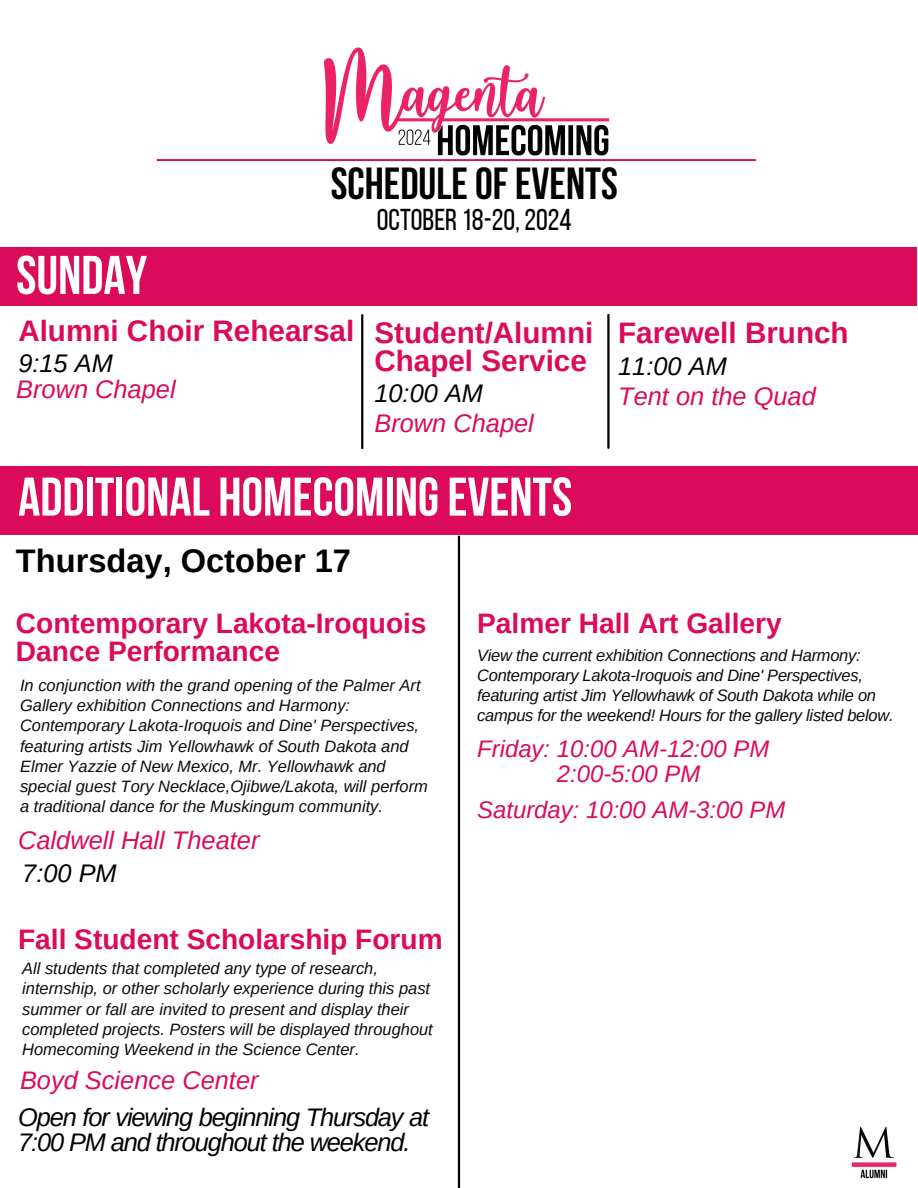
<style>
.page{position:relative;width:918px;height:1188px;background:#fff}
.page>*{position:absolute;margin:0;border:0;box-sizing:border-box;transform-origin:0 0}
.t1{font:700 54.3px "Bebas Neue";color:#fff}
.t2{font:700 44.7px "Bebas Neue";color:#000}
.t3{font:700 32.7px "Arimo";color:#000}
.t4{font:30.15px "Bebas Neue";color:#000}
.t5{font:700 29.7px/27.9px "Arimo";color:#db0a5b}
.t6{font:700 28.2px/28.2px "Arimo";color:#db0a5b}
.t7{font:italic 25.35px/24.8px "Arimo";letter-spacing:-.045em;color:#000}
.t8{font:italic 25.35px "Arimo";color:#db0a5b}
.t9{font:italic 23.85px "Arimo";color:#db0a5b}
.t10{font:italic 16.5px/20.2px "Arimo";color:#0c0c0c}
</style>
<div class="page">
<img style="left:851px;top:1126px;width:47px;height:53px">
<div style="left:0;top:247px;width:917px;height:59px;background:#db0a5b"></div>
<hr style="left:361px;top:315px;width:2px;height:133px;background:#000">
<hr style="left:607px;top:315px;width:3px;height:133px;background:#000">
<div style="left:0;top:466px;width:918px;height:68px;background:#db0a5b"></div>
<hr style="left:157px;top:159px;width:599px;height:2px;background:#db0a5b">
<img style="left:187px;top:47px;width:569px;height:114px">
<hr style="left:458px;top:537px;width:2px;height:651px;background:#000">
<p class="t2" style="left:331px;top:165px;width:289px">SCHEDULEOFEVENTS</p>
<h2 class="t1" style="left:16px;top:253px;width:132px">SUNDAY</h2>
<h4 class="t5" style="left:18px;top:317px;width:337px">Alumni Choir Rehearsal</h4>
<h1 class="t8" style="left:16px;top:375px;width:161px">Brown Chapel</h1>
<h3 class="t7" style="left:18px;top:351px;width:96px">9:15 AM</h3>
<p class="t4" style="left:377px;top:207px;width:196px">OCTOBER18-20, 2024</p>
<h5 class="t5" style="left:374px;top:319px;width:220px">Student/Alumni<br>Chapel Service</h5>
<p class="t5" style="left:618px;top:319px;width:232px">Farewell Brunch</p>
<h3 class="t7" style="left:618px;top:354px;width:110px">11:00 AM</h3>
<h3 class="t7" style="left:374px;top:381px;width:110px">10:00 AM</h3>
<h5 class="t8" style="left:374px;top:409px;width:161px">Brown Chapel</h5>
<h5 class="t8" style="left:618px;top:382px;width:199px">Tent on the Quad</h5>
<h3 class="t1" style="left:18px;top:475px;width:556px">ADDITIONAL HOMECOMINGEVENTS</h3>
<h6 class="t3" style="left:16px;top:543px;width:337px">Thursday, October 17</h6>
<p class="t6" style="left:16px;top:609px;width:412px">Contemporary Lakota-Iroquois<br>Dance Performance</p>
<p class="t10" style="left:20px;top:675px;width:409px">In conjunction with the grand opening of the Palmer Art Gallery exhibition Connections and Harmony:<br>Contemporary Lakota-Iroquois and Dine' Perspectives, featuring artists Jim Yellowhawk of South Dakota and Elmer Yazzie of New Mexico, Mr. Yellowhawk and special guest Tory Necklace,Ojibwe/Lakota, will perform a traditional dance for the Muskingum community.</p>
<p class="t8" style="left:18px;top:826px;width:243px">Caldwell Hall Theater</p>
<h6 class="t7" style="left:22px;top:861px;width:96px">7:00 PM</h6>
<p class="t6" style="left:18px;top:925px;width:426px">Fall Student Scholarship Forum</p>
<p class="t10" style="left:22px;top:958px;width:412px">All students that completed any type of research, internship, or other scholarly experience during this past summer or fall are invited to present and display their completed projects. Posters will be displayed throughout Homecoming Weekend in the Science Center.</p>
<p class="t8" style="left:20px;top:1066px;width:240px">Boyd Science Center</p>
<p class="t7" style="left:18px;top:1105px;width:413px">Open for viewing beginning Thursday at<br>7:00 PM and throughout the weekend.</p>
<h5 class="t6" style="left:477px;top:609px;width:306px">Palmer Hall Art Gallery</h5>
<h6 class="t10" style="left:477px;top:645px;width:418px">View the current exhibition Connections and Harmony:<br>Contemporary Lakota-Iroquois and Dine' Perspectives, featuring artist Jim Yellowhawk of South Dakota while on campus for the weekend! Hours for the gallery listed below.</h6>
<p class="t9" style="left:477px;top:736px;width:294px">Friday: 10:00 AM-12:00 PM</p>
<p class="t9" style="left:557px;top:760px;width:145px">2:00-5:00 PM</p>
<p class="t9" style="left:477px;top:796px;width:310px">Saturday: 10:00 AM-3:00 PM</p>
</div>
